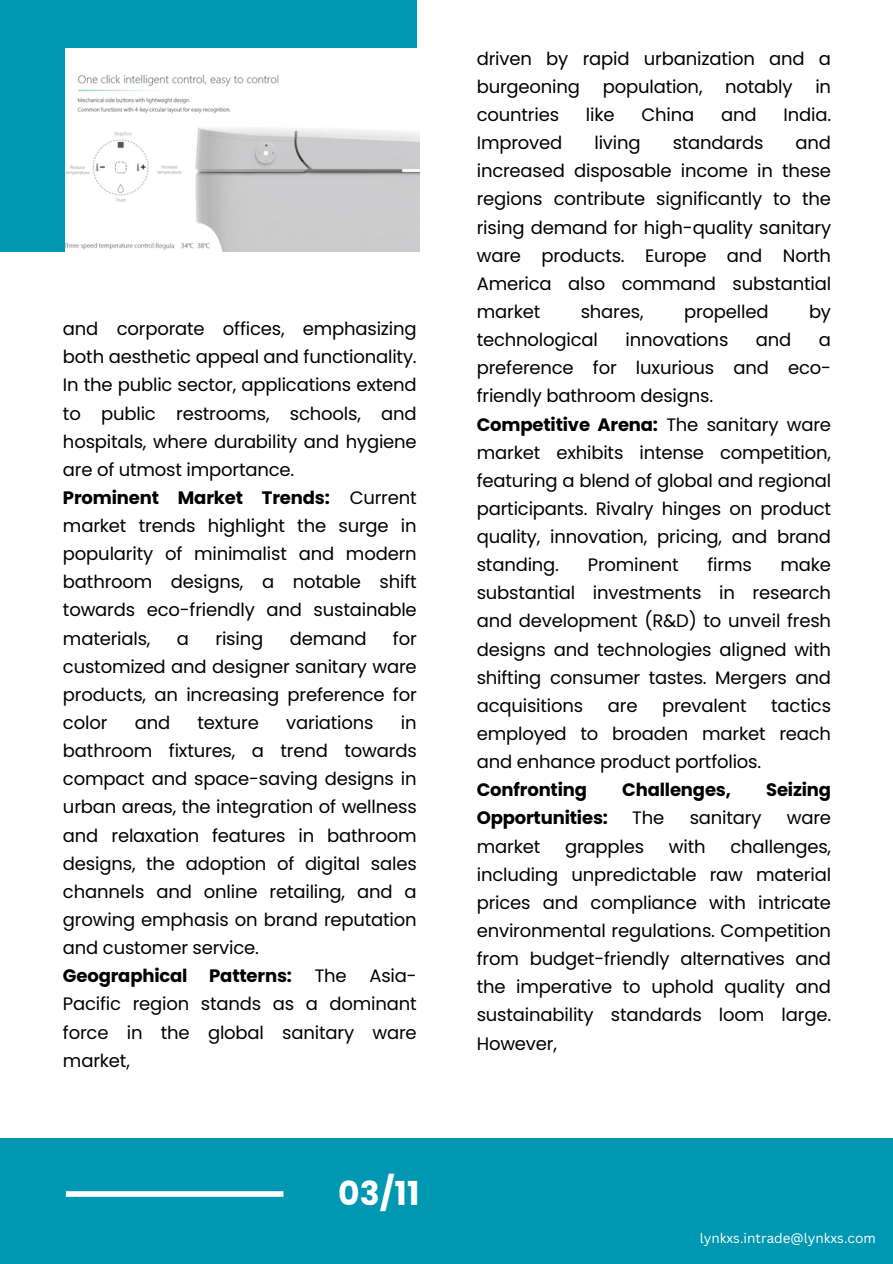
<style>
.page{position:relative;width:893px;height:1264px;background:#fff}
.page>*{position:absolute;margin:0;border:0;box-sizing:border-box;transform-origin:0 0}
.t1{font:700 33px "Poppins";color:#fff}
.t2{font:18px/28.2px "Poppins";letter-spacing:-.01em;color:#000}
.t3{font:700 18px "Poppins";letter-spacing:-.01em;color:#000}
.t4{font:13.5px "Canva Sans";color:#fff}
.s1{font-weight:700}
</style>
<div class="page">
<div style="left:0;top:0;width:416px;height:252px;background:#0097b2"></div>
<div style="left:0;top:1137px;width:892px;height:126px;background:#0097b2"></div>
<div style="left:66px;top:1191px;width:217px;height:5px;background:#fff"></div>
<img style="left:66px;top:48px;width:353px;height:204px">
<p class="t2" style="left:63px;top:315px;width:355px">and corporate offices, emphasizing both aesthetic appeal and functionality.<br>In the public sector, applications extend to public restrooms, schools, and hospitals, where durability and hygiene are of utmost importance.<br><span class="s1">Prominent Market Trends:</span> Current market trends highlight the surge in popularity of minimalist and modern bathroom designs, a notable shift towards eco-friendly and sustainable materials,</p>
<p class="t2" style="left:63px;top:624px;width:355px;text-align:justify;text-indent:330px">for customized and designer sanitary ware products, an increasing preference for color</p>
<p class="t2" style="left:177px;top:624px;width:14px">a</p>
<p class="t2" style="left:215px;top:624px;width:49px">rising</p>
<p class="t2" style="left:290px;top:624px;width:78px">demand</p>
<p class="t2" style="left:63px;top:708px;width:355px;text-indent:338px">in bathroom fixtures, a trend towards compact and space-saving designs in urban areas, the integration of wellness and relaxation features in bathroom designs, the adoption of digital sales channels and online retailing, and a growing emphasis on brand reputation and customer service.<br><span class="s1">Geographical Patterns:</span></p>
<p class="t2" style="left:135px;top:708px;width:37px">and</p>
<p class="t2" style="left:197px;top:708px;width:63px">texture</p>
<p class="t2" style="left:286px;top:708px;width:89px">variations</p>
<p class="t2" style="left:63px;top:961px;width:355px;text-align:justify;text-indent:306px">Asia-Pacific region stands as a dominant force in the global sanitary ware market,</p>
<p class="t2" style="left:314px;top:961px;width:34px">The</p>
<p class="t1" style="left:338px;top:1169px;width:83px">03/11</p>
<h1 class="t2" style="left:476px;top:44px;width:356px">driven by rapid urbanization and a burgeoning</h1>
<h1 class="t2" style="left:602px;top:72px;width:101px">population,</h1>
<h1 class="t2" style="left:725px;top:72px;width:69px">notably</h1>
<h1 class="t2" style="left:815px;top:72px;width:17px">in</h1>
<h1 class="t2" style="left:476px;top:101px;width:84px">countries</h1>
<h1 class="t2" style="left:586px;top:101px;width:30px">like</h1>
<h1 class="t2" style="left:641px;top:101px;width:54px">China</h1>
<h1 class="t2" style="left:721px;top:101px;width:37px">and</h1>
<h1 class="t2" style="left:783px;top:101px;width:49px">India.</h1>
<h1 class="t2" style="left:476px;top:129px;width:87px">Improved</h1>
<h1 class="t2" style="left:594px;top:129px;width:48px">living</h1>
<h1 class="t2" style="left:672px;top:129px;width:92px">standards</h1>
<h1 class="t2" style="left:476px;top:129px;width:356px;text-align:justify;text-indent:319px">and increased disposable income in these regions contribute significantly to the rising demand for high-quality sanitary ware products. Europe and North America also command substantial market</h1>
<h1 class="t2" style="left:580px;top:297px;width:64px">shares,</h1>
<h1 class="t2" style="left:684px;top:297px;width:86px">propelled</h1>
<h1 class="t2" style="left:808px;top:297px;width:24px">by</h1>
<h1 class="t2" style="left:476px;top:326px;width:123px">technological</h1>
<h1 class="t2" style="left:625px;top:326px;width:104px">innovations</h1>
<h1 class="t2" style="left:755px;top:326px;width:37px">and</h1>
<h1 class="t2" style="left:476px;top:326px;width:356px;text-indent:342px">a preference for luxurious and eco&shy;friendly bathroom designs.<br><span class="s1">Competitive Arena:</span> The sanitary ware market exhibits intense competition, featuring a blend of global and regional participants. Rivalry hinges on product quality, innovation, pricing, and brand standing.</h1>
<h1 class="t2" style="left:587px;top:551px;width:92px">Prominent</h1>
<h1 class="t2" style="left:707px;top:551px;width:46px">firms</h1>
<h1 class="t2" style="left:476px;top:551px;width:356px;text-align:justify;text-indent:304px">make substantial investments in research and development (R&amp;D) to unveil fresh designs and technologies aligned with shifting consumer tastes. Mergers and acquisitions</h1>
<h1 class="t2" style="left:476px;top:691px;width:356px;text-indent:294px">tactics employed to broaden market reach and enhance product portfolios.<br><span class="s1">Confronting</span></h1>
<h1 class="t2" style="left:607px;top:691px;width:31px">are</h1>
<h1 class="t2" style="left:662px;top:691px;width:86px">prevalent</h1>
<h1 class="t3" style="left:622px;top:777px;width:110px">Challenges,</h1>
<h1 class="t3" style="left:766px;top:777px;width:66px">Seizing</h1>
<h1 class="t3" style="left:476px;top:805px;width:133px">Opportunities:</h1>
<h1 class="t2" style="left:632px;top:804px;width:34px">The</h1>
<h1 class="t2" style="left:689px;top:804px;width:73px">sanitary</h1>
<h1 class="t2" style="left:786px;top:804px;width:46px">ware</h1>
<h1 class="t2" style="left:476px;top:832px;width:65px">market</h1>
<h1 class="t2" style="left:565px;top:832px;width:81px">grapples</h1>
<h1 class="t2" style="left:669px;top:832px;width:38px">with</h1>
<h1 class="t2" style="left:476px;top:832px;width:356px;text-align:justify;text-indent:254px">challenges, including unpredictable raw material prices and compliance with intricate environmental regulations. Competition from budget-friendly alternatives and the imperative to uphold quality and sustainability standards loom large.<br>However,</h1>
<p class="t4" style="left:699px;top:1228px;width:177px">lynkxs.intrade@lynkxs.com</p>
</div>
